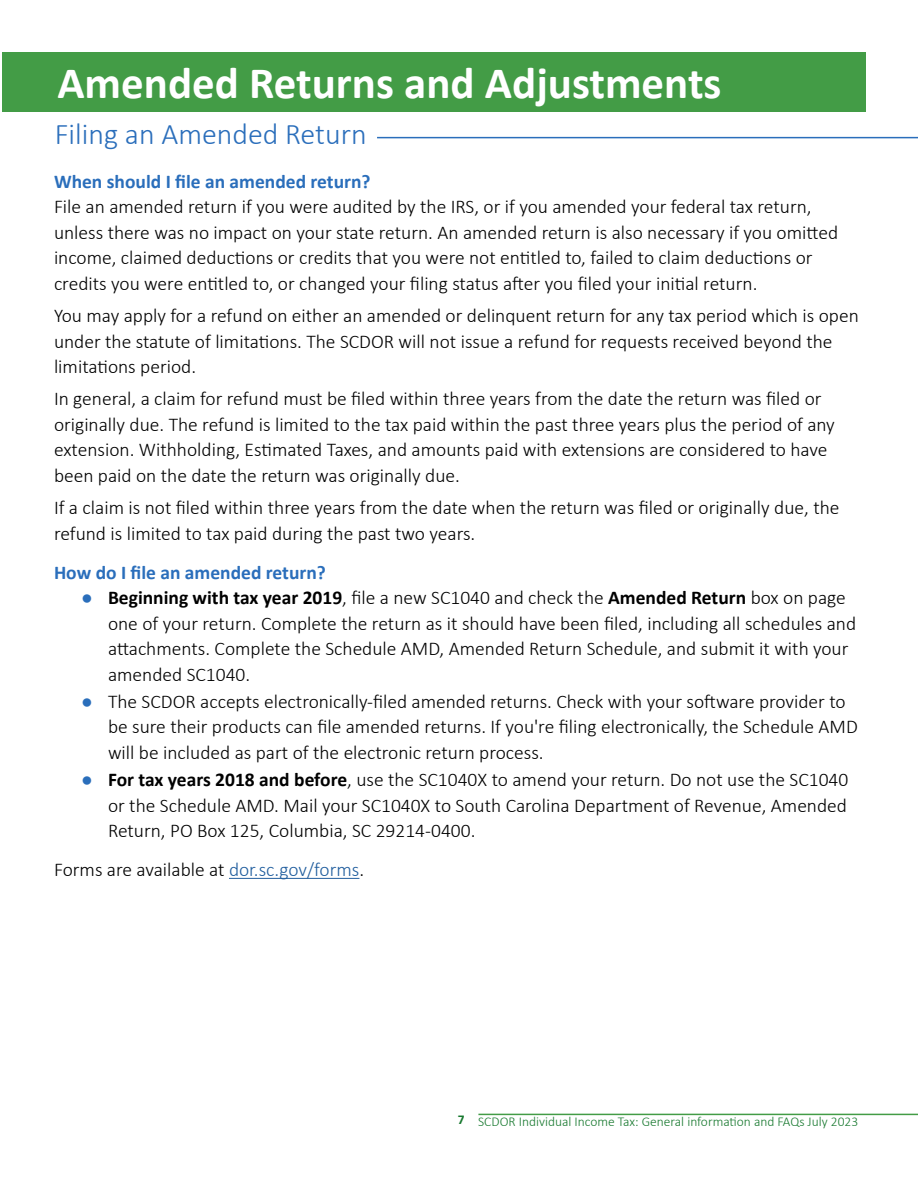
<style>
.page{position:relative;width:918px;height:1188px;background:#fff}
.page>*{position:absolute;margin:0;border:0;box-sizing:border-box;transform-origin:0 0}
.t1{font:700 45px "Calibri";color:#fff}
.t2{font:300 30px "Calibri";color:#2a6ebb}
.t3{font:300 19.5px/25.5px "Calibri";color:#000}
.t4{font:700 19.5px "Calibri";color:#2a6ebb}
.t5{font:300 13.5px "Calibri";color:#18792f}
.s1{font-family:"Arial";font-weight:400;color:#2a6ebb}
.s2{font-weight:700}
.s3{color:#215e9e}
</style>
<div class="page">
<hr style="left:478px;top:1114px;width:440px;height:1px;background:#439c46">
<hr style="left:377px;top:137px;width:541px;height:1px;background:#2a6ebb">
<hr style="left:229px;top:878px;width:130px;height:1px;background:#215e9e">
<div style="left:2px;top:52px;width:864px;height:60px;background:#439c46"></div>
<h1 class="t1" style="left:57px;top:51px;width:666px">Amended Returns and Adjustments</h1>
<h2 class="t2" style="left:55px;top:116px;width:313px">Filing an Amended Return</h2>
<p class="t4" style="left:54px;top:168px;width:318px">When should I file an amended return?</p>
<p class="t3" style="left:54px;top:194px;width:786px">File an amended return if you were audited by the IRS, or if you amended your federal tax return, unless there was no impact on your state return. An amended return is also necessary if you omitted income, claimed deductions or credits that you were not entitled to, failed to claim deductions or credits you were entitled to, or changed your filing status after you filed your initial return.</p>
<p class="t3" style="left:54px;top:303px;width:806px">You may apply for a refund on either an amended or delinquent return for any tax period which is open under the statute of limitations. The SCDOR will not issue a refund for requests received beyond the limitations period.</p>
<p class="t3" style="left:54px;top:386px;width:782px">In general, a claim for refund must be filed within three years from the date the return was filed or originally due. The refund is limited to the tax paid within the past three years plus the period of any extension. Withholding, Estimated Taxes, and amounts paid with extensions are considered to have been paid on the date the return was originally due.</p>
<p class="t3" style="left:54px;top:495px;width:787px">If a claim is not filed within three years from the date when the return was filed or originally due, the refund is limited to tax paid during the past two years.</p>
<p class="t4" style="left:54px;top:558px;width:273px">How do I file an amended return?</p>
<p class="t3" style="left:108px;top:585px;width:750px;text-indent:-27px"><span class="s1">●</span> <span class="s2">Beginning with tax year 2019</span>, file a new SC1040 and check the <span class="s2">Amended Return</span> box on page one of your return. Complete the return as it should have been filed, including all schedules and attachments. Complete the Schedule AMD, Amended Return Schedule, and submit it with your amended SC1040.</p>
<p class="t3" style="left:108px;top:688px;width:751px;text-indent:-27px"><span class="s1">●</span> The SCDOR accepts electronically-filed amended returns. Check with your software provider to be sure their products can file amended returns. If you're filing electronically, the Schedule AMD will be included as part of the electronic return process.</p>
<p class="t3" style="left:108px;top:767px;width:742px;text-align:justify;text-indent:-27px"><span class="s1">●</span> <span class="s2">For tax years 2018 and before</span>, use the SC1040X to amend your return. Do not use the SC1040 or the Schedule AMD. Mail your SC1040X to South Carolina Department of Revenue, Amended Return, PO Box 125, Columbia, SC 29214-0400.</p>
<p class="t3" style="left:54px;top:857px;width:309px">Forms are available at <span class="s3">dor.sc.gov/forms</span>.</p>
<p class="t5" style="left:458px;top:1114px;width:402px"><sup>7</sup> SCDOR Individual Income Tax: General information and FAQs July 2023</p>
</div>
